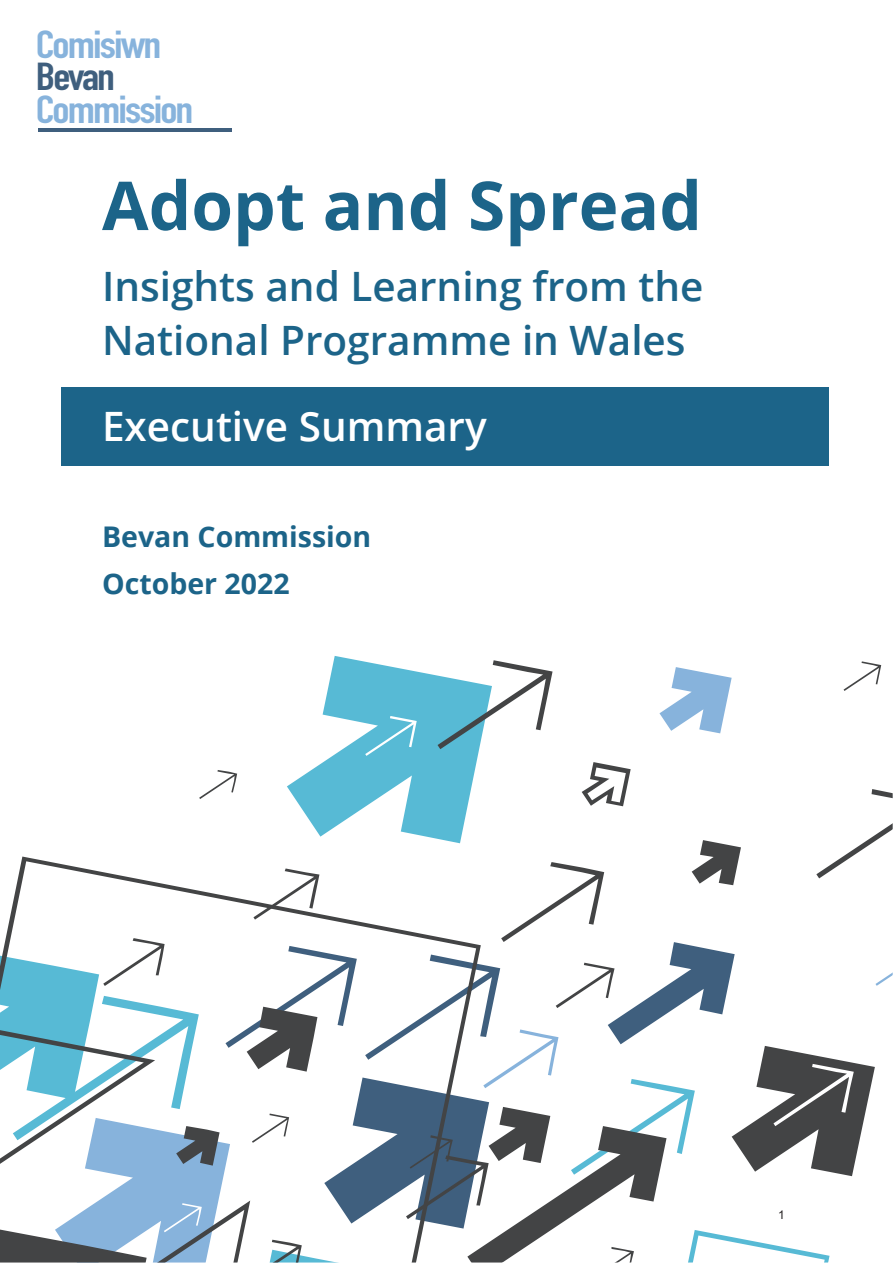
<style>
.page{position:relative;width:893px;height:1263px;background:#fff}
.page>*{position:absolute;margin:0;border:0;box-sizing:border-box;transform-origin:0 0}
.t1{font:700 67.5px "Open Sans";color:#1c6489}
.t2{font:600 40.5px/54px "Open Sans";color:#1c6489}
.t3{font:600 40.5px "Open Sans";color:#fff}
.t4{font:700 38.4px "DIN Condensed";letter-spacing:-.04em;color:#87b3dc;scale:1.2 1}
.t5{font:700 38.4px "DIN Condensed";letter-spacing:-.045em;color:#3f5f7e;scale:1.2 1}
.t6{font:700 28.5px/47px "Open Sans";color:#1c6489}
.t7{font:12px "Arial";color:#231f20}
</style>
<div class="page">
<svg style="left:0;top:656px;width:893px;height:607px"></svg>
<hr style="left:38px;top:129px;width:194px;height:3px;background:#3f5f7e">
<div style="left:62px;top:387px;width:767px;height:79px;background:#1c6489"></div>
<p class="t4" style="left:36px;top:22px;width:106px">Comisiwn</p>
<p class="t5" style="left:36px;top:55px;width:68px">Bevan</p>
<p class="t4" style="left:36px;top:87px;width:133px">Commission</p>
<h1 class="t1" style="left:102px;top:179px;width:601px">Adopt and Spread</h1>
<p class="t2" style="left:102px;top:264px;width:603px">Insights and Learning from the<br>National Programme in Wales</p>
<p class="t3" style="left:102px;top:410px;width:386px">Executive Summary</p>
<p class="t6" style="left:102px;top:516px;width:271px">Bevan Commission<br>October 2022</p>
<p class="t7" style="left:778px;top:1208px;width:8px">1</p>
</div>
